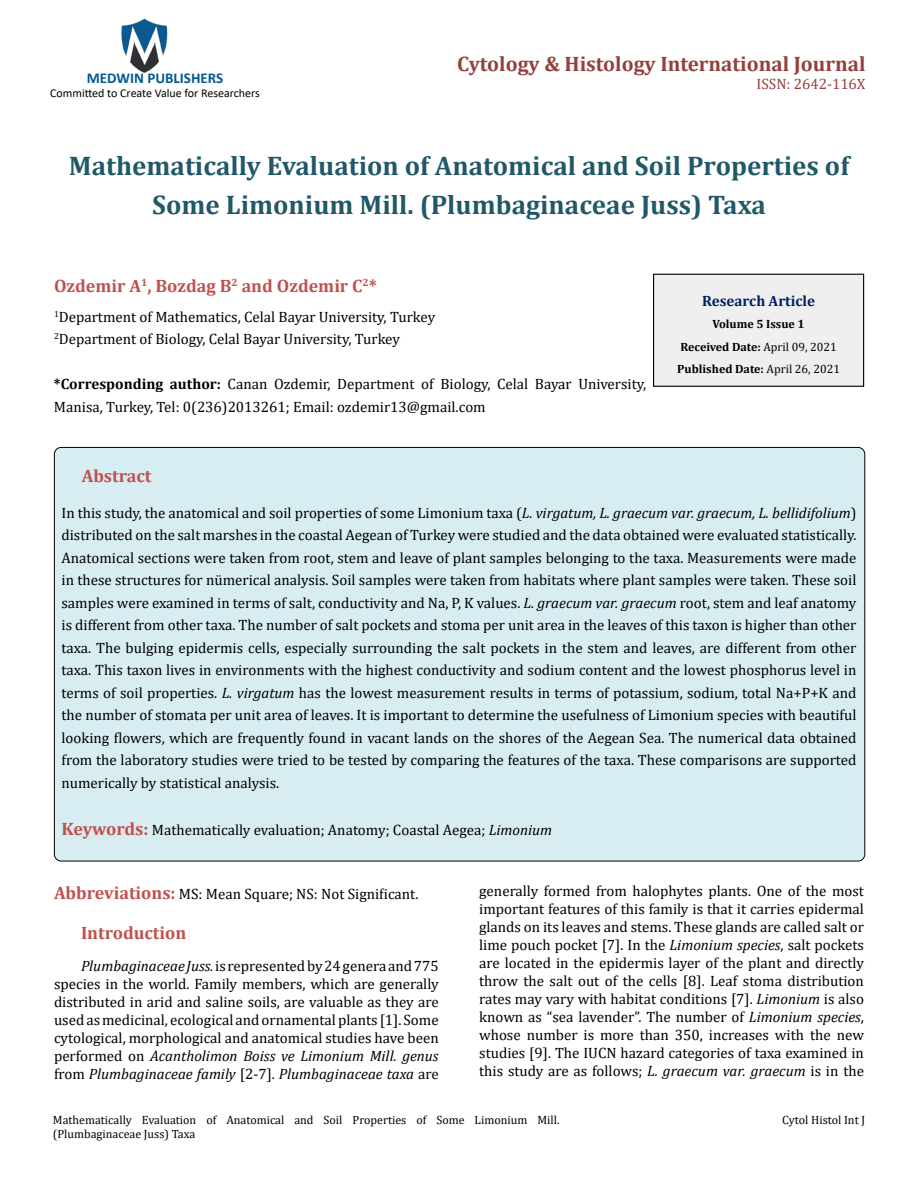
<style>
.page{position:relative;width:918px;height:1188px;background:#fff}
.page>*{position:absolute;margin:0;border:0;box-sizing:border-box;transform-origin:0 0}
.t1{font:700 27px/39px "Cambria";color:#215868;text-align:center}
.t2{font:700 21px "Cambria";color:#953f3c}
.t3{font:700 18px "Cambria";color:#c0504d}
.t4{font:15px/18px "Cambria";color:#000;text-align:justify}
.t5{font:700 15px "Calibri";color:#005991}
.t6{font:700 15px "Cambria";color:#002060}
.t7{font:15px "Cambria";color:#953f3c}
.t8{font:12px/14.4px "Cambria";color:#000}
.t9{font:700 12px/22.5px "Cambria";color:#000;text-align:center}
.t10{font:12px "Calibri";color:#000}
.s1{font-weight:700}
.s2{font-weight:400}
.s3{font-style:italic}
.s4{font-weight:700;font-size:18px;color:#c0504d}
</style>
<div class="page">
<img style="left:121px;top:18px;width:47px;height:55px">
<div style="left:654px;top:274px;width:210px;height:112px;background:#efefef"></div>
<div style="left:653px;top:274px;width:211px;height:113px;border:1px solid #000"></div>
<div style="left:54px;top:447px;width:811px;height:414px;background:#d8edf2;border-radius:7px"></div>
<p class="t5" style="left:87px;top:67px;width:138px">MEDWIN PUBLISHERS</p>
<p class="t10" style="left:50px;top:85px;width:211px">Committed to Create Value for Researchers</p>
<h2 class="t2" style="left:457px;top:49px;width:410px">Cytology &amp; Histology International Journal</h2>
<p class="t7" style="left:757px;top:75px;width:110px">ISSN: 2642-116X</p>
<h1 class="t1" style="left:69px;top:146px;width:782px">Mathematically Evaluation of Anatomical and Soil Properties of<br>Some Limonium Mill. (Plumbaginaceae Juss) Taxa</h1>
<p class="t3" style="left:54px;top:273px;width:324px">Ozdemir A<sup>1</sup>, Bozdag B<sup>2</sup> and Ozdemir C<sup>2</sup>*</p>
<p class="t4" style="left:54px;top:305px;width:383px;line-height:22.5px"><sup>1</sup>Department of Mathematics, Celal Bayar University, Turkey<br><sup>2</sup>Department of Biology, Celal Bayar University, Turkey</p>
<p class="t4" style="left:54px;top:373px;width:594px;line-height:22.5px"><span class="s1">*Corresponding author:</span> Canan Ozdemir, Department of Biology, Celal Bayar University,<br>Manisa, Turkey, Tel: 0(236)2013261; Email: ozdemir13@gmail.com</p>
<p class="t6" style="left:702px;top:290px;width:114px">Research Article</p>
<p class="t9" style="left:677px;top:313px;width:164px">Volume 5 Issue 1<br>Received Date: <span class="s2">April 09, 2021<br></span>Published Date: <span class="s2">April 26, 2021</span></p>
<p class="t3" style="left:82px;top:463px;width:71px">Abstract</p>
<p class="t4" style="left:62px;top:502px;width:797px;line-height:22.5px">In this study, the anatomical and soil properties of some Limonium taxa (<span class="s3">L. virgatum, L. graecum var. graecum, L. bellidifolium</span>) distributed on the salt marshes in the coastal Aegean of Turkey were studied and the data obtained were evaluated statistically.<br>Anatomical sections were taken from root, stem and leave of plant samples belonging to the taxa. Measurements were made in these structures for nümerical analysis. Soil samples were taken from habitats where plant samples were taken. These soil samples were examined in terms of salt, conductivity and Na, P, K values. <span class="s3">L. graecum var. graecum</span> root, stem and leaf anatomy is different from other taxa. The number of salt pockets and stoma per unit area in the leaves of this taxon is higher than other taxa. The bulging epidermis cells, especially surrounding the salt pockets in the stem and leaves, are different from other taxa. This taxon lives in environments with the highest conductivity and sodium content and the lowest phosphorus level in terms of soil properties. <span class="s3">L. virgatum</span> has the lowest measurement results in terms of potassium, sodium, total Na+P+K and the number of stomata per unit area of leaves. It is important to determine the usefulness of Limonium species with beautiful looking flowers, which are frequently found in vacant lands on the shores of the Aegean Sea. The numerical data obtained from the laboratory studies were tried to be tested by comparing the features of the taxa. These comparisons are supported numerically by statistical analysis.</p>
<p class="t4" style="left:62px;top:821px;width:492px"><span class="s4">Keywords:</span> Mathematically evaluation; Anatomy; Coastal Aegea; <span class="s3">Limonium</span></p>
<p class="t4" style="left:54px;top:884px;width:366px"><span class="s4">Abbreviations:</span> MS: Mean Square; NS: Not Significant.</p>
<p class="t3" style="left:81px;top:920px;width:107px">Introduction</p>
<p class="t4" style="left:54px;top:956px;width:386px;text-indent:27px"><span class="s3">Plumbaginaceae Juss.</span> is represented by 24 genera and 775 species in the world. Family members, which are generally distributed in arid and saline soils, are valuable as they are used as medicinal, ecological and ornamental plants [1]. Some cytological, morphological and anatomical studies have been performed on <span class="s3">Acantholimon Boiss ve Limonium Mill. genus </span>from <span class="s3">Plumbaginaceae family</span> [2-7]. <span class="s3">Plumbaginaceae taxa</span> are</p>
<p class="t4" style="left:479px;top:882px;width:386px">generally formed from halophytes plants. One of the most important features of this family is that it carries epidermal glands on its leaves and stems. These glands are called salt or lime pouch pocket [7]. In the <span class="s3">Limonium species</span>, salt pockets are located in the epidermis layer of the plant and directly throw the salt out of the cells [8]. Leaf stoma distribution rates may vary with habitat conditions [7]. <span class="s3">Limonium</span> is also known as “sea lavender”. The number of <span class="s3">Limonium species</span>, whose number is more than 350, increases with the new studies [9]. The IUCN hazard categories of taxa examined in this study are as follows; <span class="s3">L. graecum var. graecum</span> is in the</p>
<p class="t8" style="left:53px;top:1113px;width:508px">Mathematically Evaluation of Anatomical and Soil Properties of Some Limonium Mill. (Plumbaginaceae Juss) Taxa</p>
<p class="t8" style="left:782px;top:1113px;width:84px">Cytol Histol Int J</p>
</div>
